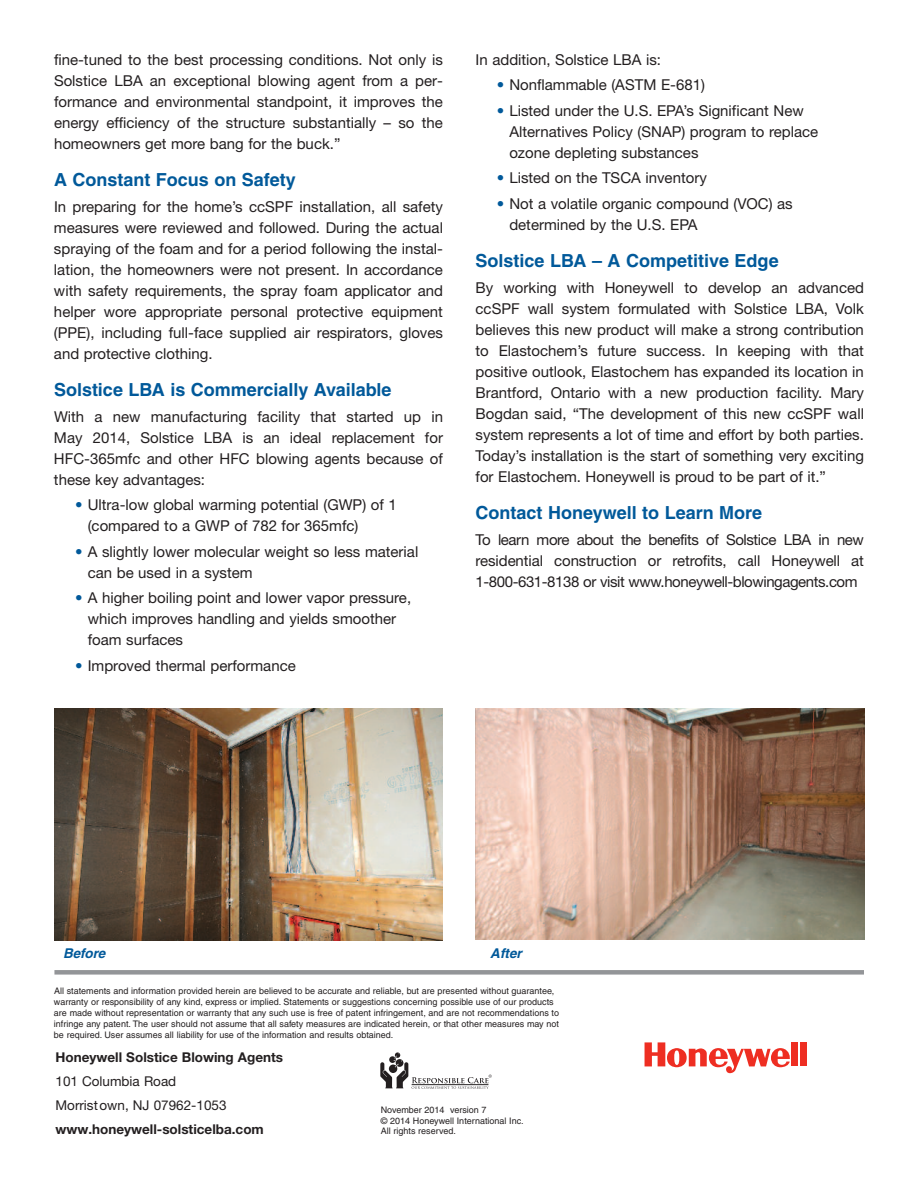
<style>
.page{position:relative;width:918px;height:1188px;background:#fff}
.page>*{position:absolute;margin:0;border:0;box-sizing:border-box;transform-origin:0 0}
.t1{font:700 18px "Helvetica";color:#01599a}
.t2{font:15px/21px "Helvetica Neue LT";color:#231f20;text-align:justify}
.t3{font:700 13.5px "Helvetica Neue CE";color:#231f20}
.t4{font:13.5px/24px "Helvetica Neue CE";color:#231f20}
.t5{font:italic 700 13.5px "Helvetica";color:#01599a}
.t6{font:9px/10.8px "Helvetica";color:#231f20}
.s1{color:#01599a}
</style>
<div class="page">
<div style="left:791px;top:1042px;width:7px;height:24px;background:#ee2e22"></div>
<div style="left:801px;top:1042px;width:6px;height:24px;background:#ee2e22"></div>
<svg style="left:645px;top:1042px;width:145px;height:31px"></svg>
<svg style="left:380px;top:1052px;width:112px;height:37px"></svg>
<div style="left:54px;top:970px;width:810px;height:5px;background:#939598"></div>
<img style="left:55px;top:708px;width:388px;height:232px">
<img style="left:476px;top:708px;width:389px;height:231px">
<p class="t2" style="left:54px;top:49px;width:391px">fine-tuned to the best processing conditions. Not only is Solstice LBA an exceptional blowing agent from a per&shy;formance and environmental standpoint, it improves the energy efficiency of the structure substantially – so the homeowners get more bang for the buck.”</p>
<p class="t1" style="left:54px;top:173px;width:243px">A Constant Focus on Safety</p>
<p class="t2" style="left:54px;top:196px;width:391px">In preparing for the home’s ccSPF installation, all safety measures were reviewed and followed. During the actual spraying of the foam and for a period following the instal&shy;lation, the homeowners were not present. In accordance with safety requirements, the spray foam applicator and helper wore appropriate personal protective equipment (PPE), including full-face supplied air respirators, gloves and protective clothing.</p>
<p class="t1" style="left:54px;top:383px;width:339px">Solstice LBA is Commercially Available</p>
<p class="t2" style="left:54px;top:406px;width:391px">With a new manufacturing facility that started up in May 2014, Solstice LBA is an ideal replacement for HFC-365mfc and other HFC blowing agents because of these key advantages:</p>
<p class="t2" style="left:88px;top:494px;width:311px;text-indent:-12px"><span class="s1">•</span> Ultra-low global warming potential (GWP) of 1 (compared to a GWP of 782 for 365mfc)</p>
<p class="t2" style="left:88px;top:541px;width:332px;text-indent:-12px"><span class="s1">•</span> A slightly lower molecular weight so less material can be used in a system</p>
<p class="t2" style="left:88px;top:587px;width:325px;text-align:left;text-indent:-12px"><span class="s1">•</span> A higher boiling point and lower vapor pressure, which improves handling and yields smoother foam surfaces</p>
<p class="t2" style="left:75px;top:655px;width:222px"><span class="s1">•</span> Improved thermal performance</p>
<p class="t2" style="left:476px;top:49px;width:187px">In addition, Solstice LBA is:</p>
<p class="t2" style="left:497px;top:74px;width:210px"><span class="s1">•</span> Nonflammable (ASTM E-681)</p>
<p class="t2" style="left:509px;top:100px;width:310px;text-align:left;text-indent:-12px"><span class="s1">•</span> Listed under the U.S. EPA’s Significant New<br>Alternatives Policy (SNAP) program to replace ozone depleting substances</p>
<p class="t2" style="left:497px;top:167px;width:211px"><span class="s1">•</span> Listed on the TSCA inventory</p>
<p class="t2" style="left:509px;top:193px;width:285px;text-indent:-12px"><span class="s1">•</span> Not a volatile organic compound (VOC) as determined by the U.S. EPA</p>
<p class="t1" style="left:476px;top:254px;width:305px">Solstice LBA – A Competitive Edge</p>
<p class="t2" style="left:476px;top:277px;width:390px">By working with Honeywell to develop an advanced ccSPF wall system formulated with Solstice LBA, Volk believes this new product will make a strong contribution to Elastochem’s future success. In keeping with that positive outlook, Elastochem has expanded its location in Brantford, Ontario with a new production facility. Mary Bogdan said, “The development of this new ccSPF wall system represents a lot of time and effort by both parties.<br>Today’s installation is the start of something very exciting for Elastochem. Honeywell is proud to be part of it.”</p>
<p class="t1" style="left:476px;top:506px;width:288px">Contact Honeywell to Learn More</p>
<p class="t2" style="left:476px;top:529px;width:390px">To learn more about the benefits of Solstice LBA in new residential construction or retrofits, call Honeywell at 1-800-631-8138 or visit www.honeywell-blowingagents.com</p>
<p class="t5" style="left:63px;top:948px;width:44px">Before</p>
<p class="t5" style="left:490px;top:948px;width:33px">After</p>
<p class="t6" style="left:54px;top:987px;width:507px">All statements and information provided herein are believed to be accurate and reliable, but are presented without guarantee, warranty or responsibility of any kind, express or implied. Statements or suggestions concerning possible use of our products are made without representation or warranty that any such use is free of patent infringement, and are not recommendations to infringe any patent. The user should not assume that all safety measures are indicated herein, or that other measures may not be required. User assumes all liability for use of the information and results obtained.</p>
<p class="t3" style="left:56px;top:1049px;width:229px">Honeywell Solstice Blowing Agents</p>
<p class="t4" style="left:56px;top:1070px;width:173px">101 Columbia Road<br>Morristown, NJ 07962-1053</p>
<p class="t3" style="left:55px;top:1121px;width:210px">www.honeywell-solsticelba.com</p>
<p class="t6" style="left:381px;top:1105px;width:145px">November 2014 version 7<br>© 2014 Honeywell International Inc.<br>All rights reserved.</p>
</div>
